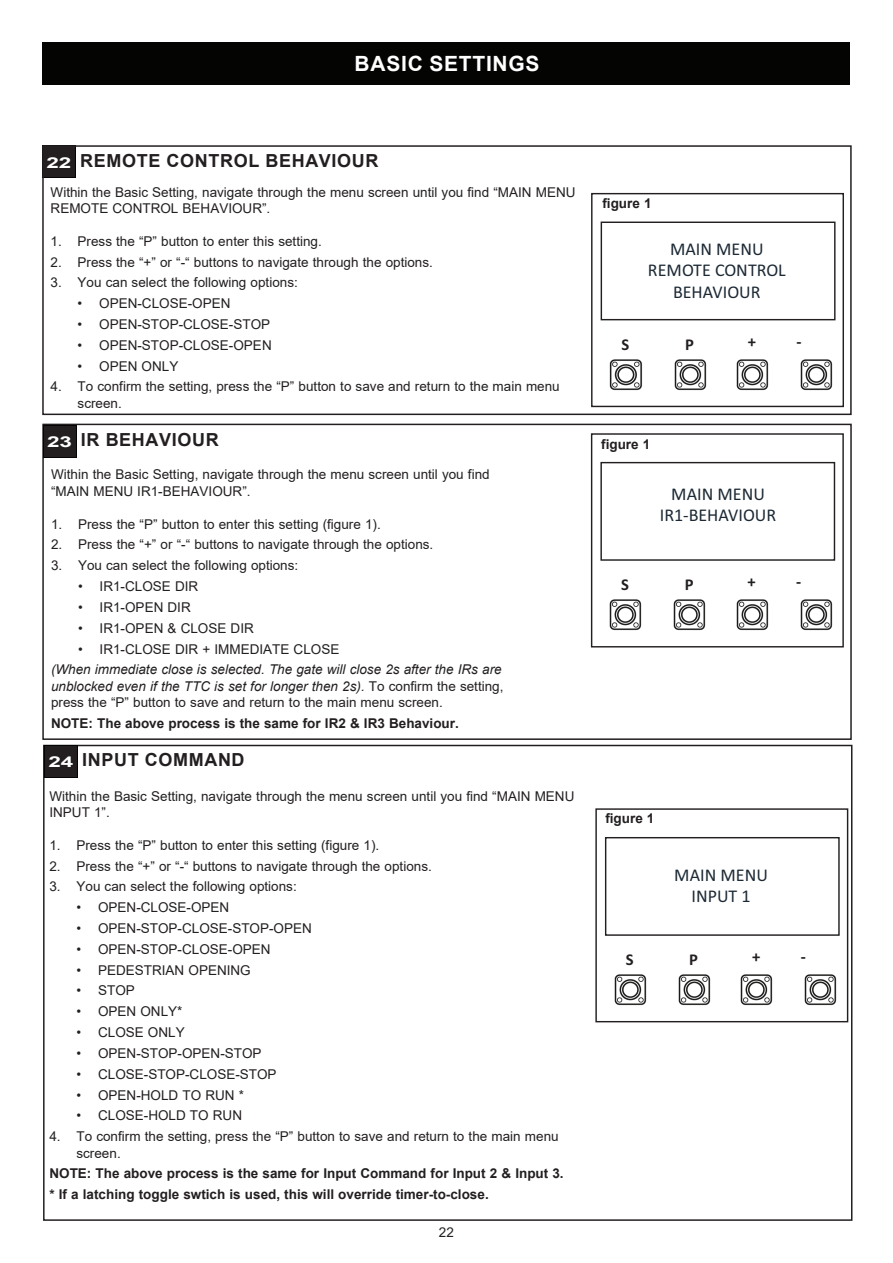
<style>
.page{position:relative;width:893px;height:1263px;background:#fff}
.page>*{position:absolute;margin:0;border:0;box-sizing:border-box;transform-origin:0 0}
.t1{font:700 21px "Arial";letter-spacing:.035em;color:#fff}
.t2{font:18px/21.6px "Calibri";color:#1c2934;text-align:center}
.t3{font:700 18px "Arial";letter-spacing:.035em;color:#231f20}
.t4{font:700 16.5px "Calibri";color:#231f20}
.t5{font:13.5px/16.5px "Arial";color:#231f20}
.t6{font:700 13.5px/20.9px "Arial";color:#231f20}
.t7{font:italic 13.5px/16.5px "Arial";color:#231f20}
.s1{font-size:15px;color:#fff}
.s2{font-style:normal}
</style>
<div class="page">
<div style="left:43px;top:43px;width:807px;height:42px;background:#040503"></div>
<div style="left:44px;top:745px;width:34px;height:32px;background:#231f20"></div>
<div style="left:595px;top:808px;width:253px;height:214px;border:1px solid #231f20"></div>
<img style="left:614px;top:974px;width:33px;height:32px">
<div style="left:605px;top:837px;width:235px;height:99px;background:#fff;border:1px solid #231f20"></div>
<img style="left:678px;top:974px;width:33px;height:32px">
<img style="left:740px;top:974px;width:33px;height:32px">
<img style="left:804px;top:974px;width:33px;height:32px">
<div style="left:42px;top:424px;width:810px;height:316px;border:2px solid #231f20"></div>
<div style="left:591px;top:433px;width:253px;height:214px;border:1px solid #231f20"></div>
<img style="left:609px;top:599px;width:33px;height:32px">
<div style="left:600px;top:462px;width:235px;height:99px;background:#fff;border:1px solid #231f20"></div>
<img style="left:673px;top:599px;width:33px;height:32px">
<img style="left:736px;top:599px;width:33px;height:32px">
<img style="left:800px;top:599px;width:33px;height:32px">
<svg style="left:43px;top:425px;width:33px;height:32px"></svg>
<div style="left:44px;top:426px;width:31px;height:31px;background:#231f20"></div>
<div style="left:43px;top:145px;width:33px;height:33px;background:#040503"></div>
<div style="left:43px;top:146px;width:32px;height:31px;background:#231f20"></div>
<div style="left:591px;top:193px;width:253px;height:214px;border:1px solid #231f20"></div>
<img style="left:609px;top:359px;width:34px;height:32px">
<div style="left:601px;top:222px;width:234px;height:98px;border:1px solid #231f20"></div>
<img style="left:674px;top:359px;width:33px;height:32px">
<img style="left:736px;top:359px;width:33px;height:32px">
<img style="left:800px;top:359px;width:33px;height:32px">
<div style="left:42px;top:145px;width:810px;height:270px;border:2px solid #231f20"></div>
<h1 class="t1" style="left:355px;top:49px;width:187px">BASIC SETTINGS</h1>
<h2 class="t3" style="left:46px;top:148px;width:334px"><span class="s1">22</span> REMOTE CONTROL BEHAVIOUR</h2>
<p class="t5" style="left:51px;top:183px;width:526px">Within the Basic Setting, navigate through the menu screen until you find “MAIN MENU<br>REMOTE CONTROL BEHAVIOUR”.</p>
<p class="t5" style="left:51px;top:233px;width:273px">1. Press the “P” button to enter this setting.</p>
<p class="t5" style="left:51px;top:253px;width:384px">2. Press the “+” or “-“ buttons to navigate through the options.</p>
<p class="t5" style="left:51px;top:274px;width:249px">3. You can select the following options:</p>
<p class="t5" style="left:78px;top:295px;width:154px">• OPEN-CLOSE-OPEN</p>
<p class="t5" style="left:78px;top:316px;width:194px">• OPEN-STOP-CLOSE-STOP</p>
<p class="t5" style="left:78px;top:337px;width:196px">• OPEN-STOP-CLOSE-OPEN</p>
<p class="t5" style="left:78px;top:358px;width:102px">• OPEN ONLY</p>
<p class="t5" style="left:78px;top:378px;width:484px;text-indent:-27px">4. To confirm the setting, press the “P” button to save and return to the main menu screen.</p>
<p class="t6" style="left:602px;top:193px;width:51px">figure 1</p>
<h2 class="t2" style="left:648px;top:237px;width:139px">MAIN MENU<br>REMOTE CONTROL<br>BEHAVIOUR</h2>
<p class="t4" style="left:621px;top:332px;width:9px">S</p>
<p class="t4" style="left:685px;top:332px;width:10px">P</p>
<p class="t4" style="left:748px;top:330px;width:10px">+</p>
<p class="t4" style="left:796px;top:330px;width:7px">-</p>
<h2 class="t3" style="left:47px;top:427px;width:173px"><span class="s1">23</span> IR BEHAVIOUR</h2>
<p class="t6" style="left:601px;top:434px;width:51px">figure 1</p>
<p class="t5" style="left:51px;top:466px;width:440px">Within the Basic Setting, navigate through the menu screen until you find “MAIN MENU IR1-BEHAVIOUR”.</p>
<p class="t5" style="left:51px;top:515px;width:331px">1. Press the “P” button to enter this setting (figure 1).</p>
<p class="t5" style="left:51px;top:536px;width:384px">2. Press the “+” or “-“ buttons to navigate through the options.</p>
<p class="t5" style="left:51px;top:557px;width:249px">3. You can select the following options:</p>
<p class="t5" style="left:78px;top:578px;width:122px">• IR1-CLOSE DIR</p>
<p class="t5" style="left:78px;top:599px;width:114px">• IR1-OPEN DIR</p>
<p class="t5" style="left:78px;top:620px;width:177px">• IR1-OPEN &amp; CLOSE DIR</p>
<p class="t5" style="left:78px;top:640px;width:263px">• IR1-CLOSE DIR + IMMEDIATE CLOSE</p>
<p class="t7" style="left:51px;top:661px;width:454px">(When immediate close is selected. The gate will close 2s after the IRs are unblocked even if the TTC is set for longer then 2s). <span class="s2">To confirm the setting, press the “P” button to save and return to the main menu screen.</span></p>
<p class="t6" style="left:51px;top:713px;width:409px">NOTE: The above process is the same for IR2 &amp; IR3 Behaviour.</p>
<h2 class="t3" style="left:48px;top:747px;width:198px"><span class="s1">24</span> INPUT COMMAND</h2>
<p class="t5" style="left:49px;top:787px;width:526px">Within the Basic Setting, navigate through the menu screen until you find “MAIN MENU<br>INPUT 1”.</p>
<p class="t5" style="left:49px;top:836px;width:331px">1. Press the “P” button to enter this setting (figure 1).</p>
<p class="t5" style="left:49px;top:857px;width:384px">2. Press the “+” or “-“ buttons to navigate through the options.</p>
<p class="t5" style="left:49px;top:878px;width:249px">3. You can select the following options:</p>
<p class="t5" style="left:76px;top:899px;width:154px">• OPEN-CLOSE-OPEN</p>
<p class="t5" style="left:76px;top:920px;width:237px">• OPEN-STOP-CLOSE-STOP-OPEN</p>
<p class="t5" style="left:76px;top:941px;width:196px">• OPEN-STOP-CLOSE-OPEN</p>
<p class="t5" style="left:76px;top:961px;width:176px">• PEDESTRIAN OPENING</p>
<p class="t5" style="left:76px;top:982px;width:60px">• STOP</p>
<p class="t5" style="left:76px;top:1003px;width:108px">• OPEN ONLY*</p>
<p class="t5" style="left:76px;top:1024px;width:110px">• CLOSE ONLY</p>
<p class="t5" style="left:76px;top:1045px;width:187px">• OPEN-STOP-OPEN-STOP</p>
<p class="t5" style="left:76px;top:1065px;width:202px">• CLOSE-STOP-CLOSE-STOP</p>
<p class="t5" style="left:76px;top:1086px;width:169px">• OPEN-HOLD TO RUN *</p>
<p class="t5" style="left:76px;top:1107px;width:167px">• CLOSE-HOLD TO RUN</p>
<p class="t5" style="left:76px;top:1128px;width:484px;text-indent:-27px">4. To confirm the setting, press the “P” button to save and return to the main menu screen.</p>
<p class="t6" style="left:49px;top:1163px;width:516px">NOTE: The above process is the same for Input Command for Input 2 &amp; Input 3. * If a latching toggle swtich is used, this will override timer-to-close.</p>
<p class="t5" style="left:439px;top:1223px;width:17px">22</p>
<h2 class="t2" style="left:660px;top:482px;width:118px">MAIN MENU<br>IR1-BEHAVIOUR</h2>
<p class="t4" style="left:621px;top:573px;width:9px">S</p>
<p class="t4" style="left:685px;top:573px;width:10px">P</p>
<p class="t4" style="left:748px;top:570px;width:10px">+</p>
<p class="t4" style="left:796px;top:570px;width:7px">-</p>
<p class="t6" style="left:605px;top:808px;width:51px">figure 1</p>
<h2 class="t2" style="left:674px;top:863px;width:95px">MAIN MENU<br>INPUT 1</h2>
<p class="t4" style="left:626px;top:948px;width:9px">S</p>
<p class="t4" style="left:689px;top:948px;width:10px">P</p>
<p class="t4" style="left:752px;top:945px;width:10px">+</p>
<p class="t4" style="left:801px;top:945px;width:7px">-</p>
</div>
